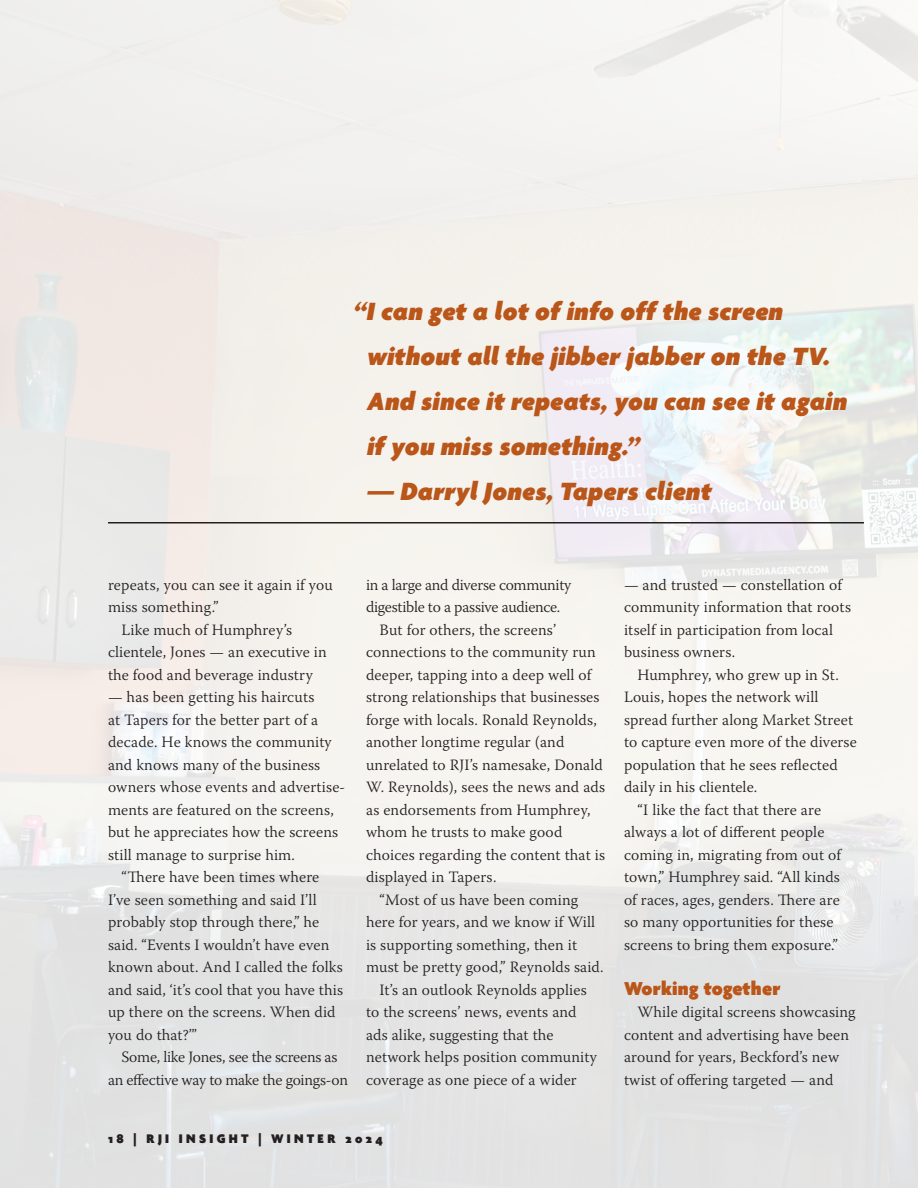
<style>
.page{position:relative;width:918px;height:1188px;background:#fff}
.page>*{position:absolute;margin:0;border:0;box-sizing:border-box;transform-origin:0 0}
.Body_subhead_MU_orange_2{font:italic 900 27px/45px "Agenda One";letter-spacing:.01em;color:#ba5619}
.Body_subhead_MU_orange_3{font:900 20.25px "Agenda One";letter-spacing:.01em;color:#ba5619}
.Body_text_1{font:300 15.75px/22.5px "Warnock Pro";letter-spacing:.01em;color:#231f20}
.Body_text_1-2{font:300 15.75px/22.5px "Warnock Pro";letter-spacing:-.015em;color:#231f20;text-align:center}
.t1{font:900 13.5px "Agenda One";letter-spacing:.25em;color:#231f20}
</style>
<div class="page">
<hr style="left:108px;top:522px;width:756px;height:2px;background:#231f20">
<p class="Body_subhead_MU_orange_2" style="left:366px;top:288px;width:482px;text-indent:-14px">“I can get a lot of info off the screen without all the jibber jabber on the TV.<br>And since it repeats, you can see it again if you miss something.”</p>
<p class="Body_subhead_MU_orange_2" style="left:366px;top:468px;width:346px">— Darryl Jones, Tapers client</p>
<p class="Body_text_1" style="left:108px;top:573px;width:226px">repeats, you can see it again if you miss something.”</p>
<p class="Body_text_1" style="left:108px;top:618px;width:220px;text-indent:13px">Like much of Humphrey’s clientele, Jones — an executive in the food and beverage industry</p>
<p class="Body_text_1" style="left:108px;top:685px;width:239px">— has been getting his haircuts<br>at Tapers for the better part of a decade. He knows the community and knows many of the business owners whose events and advertise&shy;ments are featured on the screens, but he appreciates how the screens still manage to surprise him.</p>
<p class="Body_text_1" style="left:108px;top:865px;width:237px;text-indent:13px">“There have been times where<br>I’ve seen something and said I’ll probably stop through there,” he said. “Events I wouldn’t have even known about. And I called the folks and said, ‘it’s cool that you have this up there on the screens. When did you do that?’”</p>
<p class="Body_text_1-2" style="left:108px;top:1045px;width:241px">Some, like Jones, see the screens as<br>an effective way to make the goings-on</p>
<p class="Body_text_1-2" style="left:366px;top:573px;width:207px;text-align:left">in a large and diverse community digestible to a passive audience.</p>
<p class="Body_text_1" style="left:366px;top:618px;width:241px;text-indent:13px">But for others, the screens’ connections to the community run deeper, tapping into a deep well of strong relationships that businesses forge with locals. Ronald Reynolds, another longtime regular (and unrelated to RJI’s namesake, Donald<br>W. Reynolds), sees the news and ads as endorsements from Humphrey, whom he trusts to make good choices regarding the content that is displayed in Tapers.</p>
<p class="Body_text_1" style="left:366px;top:888px;width:239px;text-indent:13px">“Most of us have been coming here for years, and we know if Will is supporting something, then it must be pretty good,” Reynolds said.</p>
<p class="Body_text_1" style="left:366px;top:978px;width:232px;text-indent:13px">It’s an outlook Reynolds applies to the screens’ news, events and ads alike, suggesting that the network helps position community coverage as one piece of a wider</p>
<p class="t1" style="left:108px;top:1131px;width:276px">18 | RJI INSIGHT | WINTER 2024</p>
<p class="Body_text_1" style="left:624px;top:573px;width:229px">— and trusted — constellation of community information that roots itself in participation from local business owners.</p>
<p class="Body_text_1" style="left:624px;top:663px;width:234px;text-indent:13px">Humphrey, who grew up in St.<br>Louis, hopes the network will spread further along Market Street to capture even more of the diverse population that he sees reflected daily in his clientele.</p>
<p class="Body_text_1" style="left:624px;top:798px;width:219px;text-indent:13px">“I like the fact that there are always a lot of different people coming in, migrating from out of town,” Humphrey said. “All kinds of races, ages, genders. There are so many opportunities for these screens to bring them exposure.”</p>
<p class="Body_subhead_MU_orange_3" style="left:624px;top:976px;width:158px">Working together</p>
<p class="Body_text_1" style="left:624px;top:1000px;width:233px;text-indent:13px">While digital screens showcasing content and advertising have been around for years, Beckford’s new twist of offering targeted — and</p>
</div>
